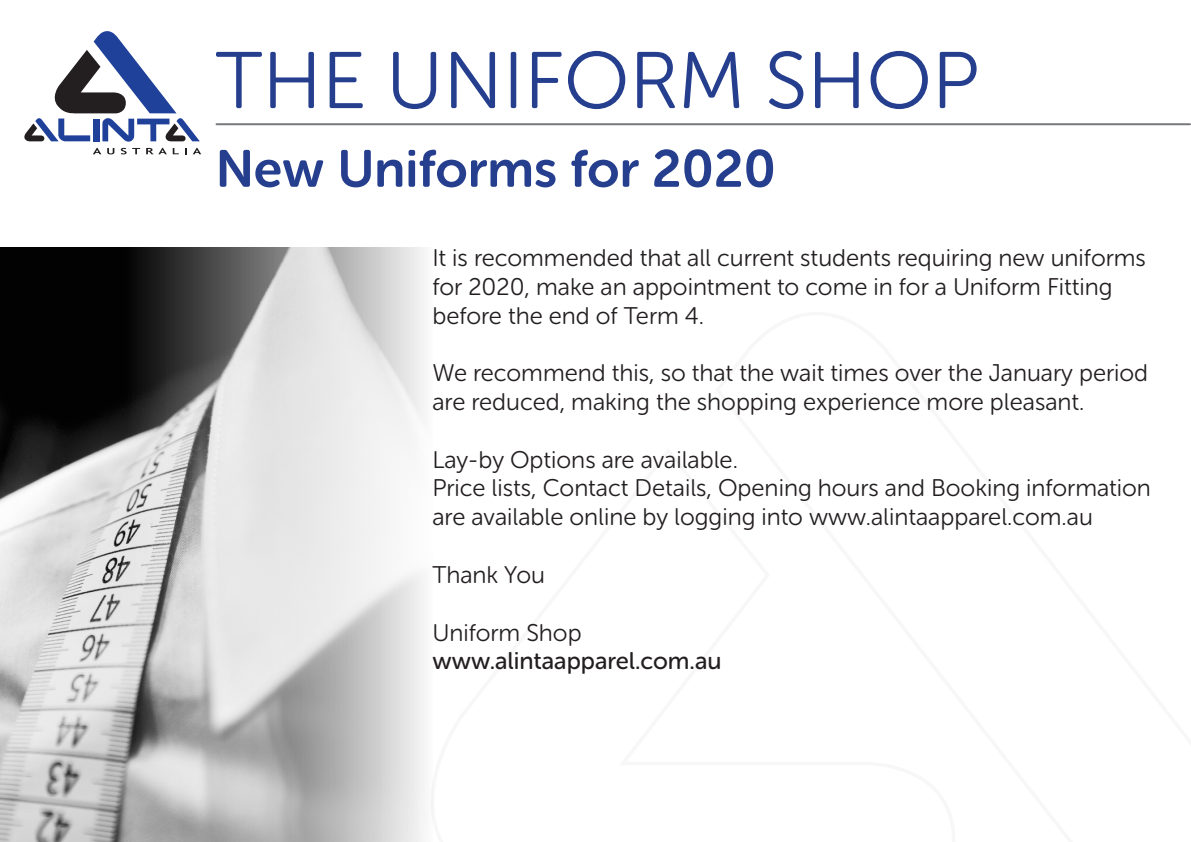
<style>
.page{position:relative;width:1191px;height:842px;background:#fff}
.page>*{position:absolute;margin:0;border:0;box-sizing:border-box;transform-origin:0 0}
.t1{font:80px "Museo Sans Rounded 300";color:#253f8e}
.t2{font:52px "Museo Sans Rounded 700";color:#253f8e}
.t3{font:24px/28.8px "Museo Sans Rounded 300";color:#231f20}
.t4{font:24px "Museo Sans Rounded 500";color:#231f20}
</style>
<div class="page">
<svg style="left:24px;top:31px;width:176px;height:111px"></svg>
<svg style="left:93px;top:148px;width:8px;height:6px"></svg>
<svg style="left:107px;top:148px;width:7px;height:6px"></svg>
<svg style="left:121px;top:148px;width:19px;height:6px"></svg>
<svg style="left:146px;top:148px;width:21px;height:6px"></svg>
<svg style="left:173px;top:148px;width:6px;height:6px"></svg>
<svg style="left:185px;top:148px;width:2px;height:6px"></svg>
<svg style="left:193px;top:148px;width:8px;height:6px"></svg>
<hr style="left:216px;top:123px;width:974px;height:2px;background:#76787b">
<img style="left:0;top:247px;width:432px;height:595px">
<p class="t1" style="left:215px;top:37px;width:765px">THE UNIFORM SHOP</p>
<p class="t2" style="left:215px;top:140px;width:562px">New Uniforms for 2020</p>
<p class="t3" style="left:432px;top:244px;width:715px">It is recommended that all current students requiring new uniforms for 2020, make an appointment to come in for a Uniform Fitting before the end of Term 4.</p>
<p class="t3" style="left:432px;top:359px;width:717px">We recommend this, so that the wait times over the January period are reduced, making the shopping experience more pleasant.</p>
<p class="t3" style="left:432px;top:445px;width:307px">Lay-by Options are available.</p>
<p class="t3" style="left:432px;top:474px;width:720px">Price lists, Contact Details, Opening hours and Booking information are available online by logging into www.alintaapparel.com.au</p>
<p class="t3" style="left:432px;top:560px;width:114px">Thank You</p>
<p class="t3" style="left:432px;top:618px;width:151px">Uniform Shop</p>
<p class="t4" style="left:432px;top:648px;width:291px">www.alintaapparel.com.au</p>
</div>
